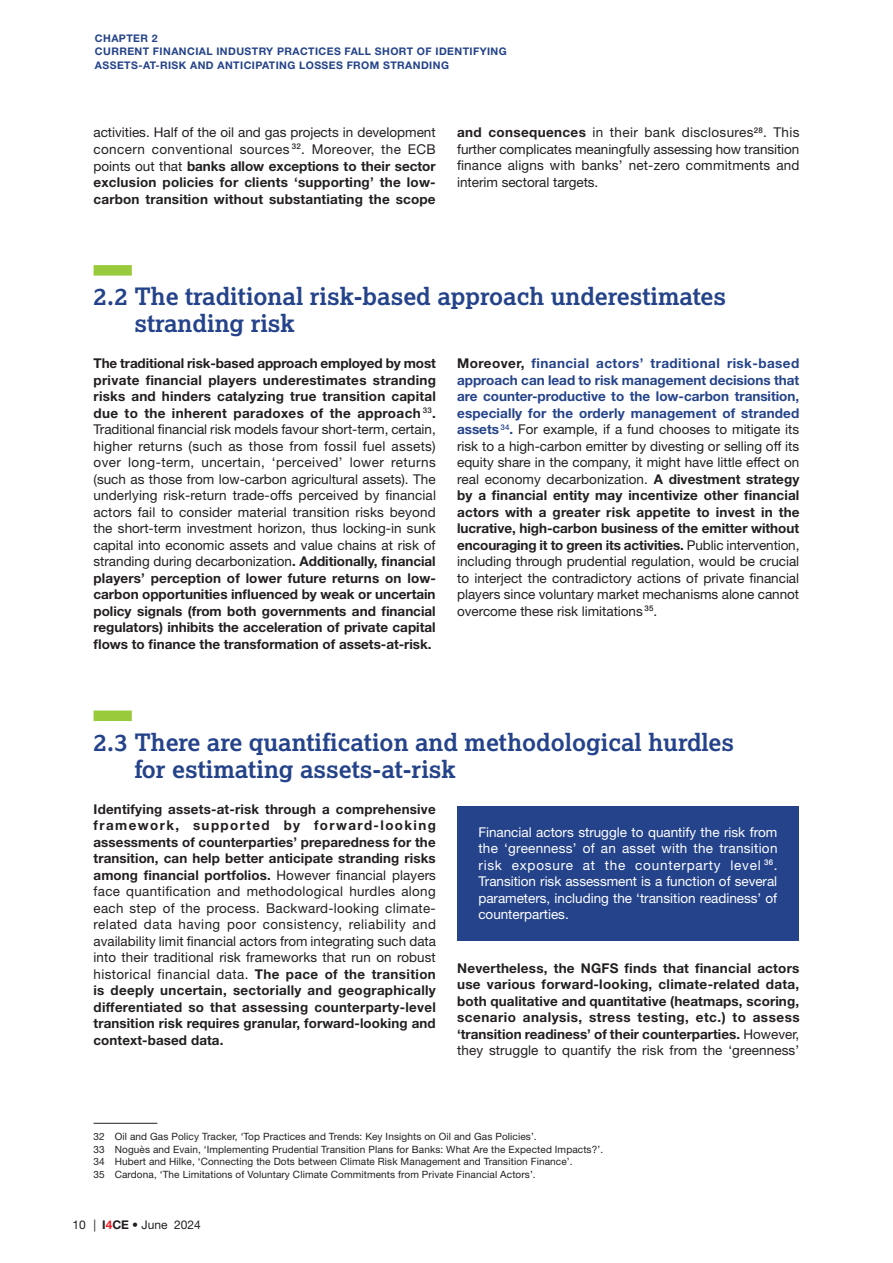
<style>
.page{position:relative;width:893px;height:1263px;background:#fff}
.page>*{position:absolute;margin:0;border:0;box-sizing:border-box;transform-origin:0 0}
.T2___SOMM2_3588__espAvt14{font:700 24px/27px "Lexia Da Ma";color:#24438a}
.P_3588{font:700 13.5px/16.5px "Helvetica Neue LT Std";letter-spacing:.01em;color:#231f20;text-align:justify}
.P_3588-2{font:13.5px/16.5px "Helvetica Neue LT Std";color:#231f20;text-align:justify}
.P_3588-3{font:13.5px/16.5px "Helvetica Neue LT Std";color:#fff;text-align:justify}
.t1{font:12px "Helvetica Neue LT Std";color:#231f20}
.t2{font:700 10.5px "Helvetica Neue LT Std";color:#24438a}
.RENVOI_Bas_de_page_ok{font:10.05px "Helvetica Neue LT Std";letter-spacing:.01em;color:#231f20}
.s1{font-weight:400}
.s2{font-weight:700}
.s3{font-weight:700;color:#24438a}
.s4{font-weight:700;color:#ee1d23}
</style>
<div class="page">
<hr style="left:94px;top:1123px;width:63px;height:1px;background:#231f20">
<div style="left:94px;top:265px;width:38px;height:11px;background:#99ca3b"></div>
<div style="left:94px;top:710px;width:38px;height:11px;background:#99ca3b"></div>
<div style="left:457px;top:806px;width:342px;height:134px;background:#24438a"></div>
<p class="t2" style="left:95px;top:31px;width:17px">Chapter</p>
<p class="t2" style="left:152px;top:31px;width:7px">2</p>
<p class="t2" style="left:95px;top:45px;width:17px">Current</p>
<p class="t2" style="left:153px;top:45px;width:8px">financial</p>
<p class="t2" style="left:216px;top:45px;width:9px">industry</p>
<p class="t2" style="left:277px;top:45px;width:8px">practices</p>
<p class="t2" style="left:345px;top:45px;width:8px">fall</p>
<p class="t2" style="left:375px;top:45px;width:9px">short</p>
<p class="t2" style="left:417px;top:45px;width:26px">of identifying</p>
<p class="t2" style="left:95px;top:58px;width:9px">assets</p>
<p class="t2" style="left:138px;top:58px;width:30px">-at-risk</p>
<p class="t2" style="left:190px;top:58px;width:9px">and</p>
<p class="t2" style="left:217px;top:58px;width:8px">anticipating</p>
<p class="t2" style="left:299px;top:58px;width:9px">losses</p>
<p class="t2" style="left:347px;top:58px;width:9px">from</p>
<p class="t2" style="left:383px;top:58px;width:9px">stranding</p>
<p class="P_3588" style="left:94px;top:124px;width:344px"><span class="s1">activities. Half of the oil and gas projects in development concern conventional sources</span> <sup>32</sup><span class="s1">. Moreover, the ECB points out that</span> banks allow exceptions to their sector exclusion policies for clients ‘supporting’ the low&shy;carbon transition without substantiating the scope</p>
<p class="P_3588-2" style="left:457px;top:124px;width:344px"><span class="s2">and consequences</span> in their bank disclosures<sup>28</sup>. This further complicates meaningfully assessing how transition finance aligns with banks’ net-zero commitments and interim sectoral targets.</p>
<p class="T2___SOMM2_3588__espAvt14" style="left:134px;top:283px;width:593px;text-indent:-41px">2.2 The traditional risk‑based approach underestimates stranding risk</p>
<p class="P_3588" style="left:94px;top:355px;width:344px">The traditional risk-based approach employed by most private financial players underestimates stranding risks and hinders catalyzing true transition capital due to the inherent paradoxes of the approach <sup>33</sup>.<br><span class="s1">Traditional financial risk models favour short-term, certain, higher returns (such as those from fossil fuel assets) over long-term, uncertain, ‘perceived’ lower returns (such as those from low-carbon agricultural assets). The underlying risk-return trade-offs perceived by financial actors fail to consider material transition risks beyond the short-term investment horizon, thus locking-in sunk capital into economic assets and value chains at risk of stranding during decarbonization</span>. Additionally, financial players’ perception of lower future returns on low&shy;carbon opportunities influenced by weak or uncertain policy signals (from both governments and financial regulators) inhibits the acceleration of private capital flows to finance the transformation of assets-at-risk.</p>
<p class="P_3588-2" style="left:457px;top:355px;width:344px"><span class="s2">Moreover,</span> <span class="s3">financial actors’ traditional risk-based approach can lead to risk management decisions that are counter-productive to the low-carbon transition, especially for the orderly management of stranded assets</span> <sup>34</sup><span class="s3">.</span> For example, if a fund chooses to mitigate its risk to a high-carbon emitter by divesting or selling off its equity share in the company, it might have little effect on real economy decarbonization. <span class="s2">A divestment strategy by a financial entity may incentivize other financial actors with a greater risk appetite to invest in the lucrative, high-carbon business of the emitter without encouraging it to green its activities.</span> Public intervention, including through prudential regulation, would be crucial to interject the contradictory actions of private financial players since voluntary market mechanisms alone cannot overcome these risk limitations <sup>35</sup>.</p>
<p class="T2___SOMM2_3588__espAvt14" style="left:134px;top:729px;width:601px;text-indent:-41px">2.3 There are quantification and methodological hurdles for estimating assets‑at‑risk</p>
<p class="P_3588" style="left:94px;top:800px;width:344px">Identifying assets-at-risk through a comprehensive framework, supported by forward-looking assessments of counterparties’ preparedness for the transition, can help better anticipate stranding risks among financial portfolios. <span class="s1">However financial players face quantification and methodological hurdles along each step of the process. Backward-looking climate&shy;related data having poor consistency, reliability and availability limit financial actors from integrating such data into their traditional risk frameworks that run on robust historical financial data.</span> The pace of the transition is deeply uncertain, sectorially and geographically differentiated so that assessing counterparty-level transition risk requires granular, forward-looking and context-based data.</p>
<p class="P_3588-3" style="left:478px;top:823px;width:301px">Financial actors struggle to quantify the risk from the ‘greenness’ of an asset with the transition risk exposure at the counterparty level <sup>36</sup>.<br>Transition risk assessment is a function of several parameters, including the ‘transition readiness’ of counterparties.</p>
<p class="P_3588" style="left:457px;top:959px;width:344px">Nevertheless, the NGFS finds that financial actors use various forward-looking, climate-related data, both qualitative and quantitative (heatmaps, scoring, scenario analysis, stress testing, etc.) to assess ‘transition readiness’ of their counterparties. <span class="s1">However, they struggle to quantify the risk from the ‘greenness’</span></p>
<p class="RENVOI_Bas_de_page_ok" style="left:94px;top:1130px;width:445px">32 Oil and Gas Policy Tracker, ‘Top Practices and Trends: Key Insights on Oil and Gas Policies’.</p>
<p class="RENVOI_Bas_de_page_ok" style="left:94px;top:1143px;width:511px">33 Noguès and Evain, ‘Implementing Prudential Transition Plans for Banks: What Are the Expected Impacts?’.</p>
<p class="RENVOI_Bas_de_page_ok" style="left:94px;top:1156px;width:480px">34 Hubert and Hilke, ‘Connecting the Dots between Climate Risk Management and Transition Finance’.</p>
<p class="RENVOI_Bas_de_page_ok" style="left:94px;top:1168px;width:444px">35 Cardona, ‘The Limitations of Voluntary Climate Commitments from Private Financial Actors’.</p>
<p class="t1" style="left:73px;top:1217px;width:130px">10 | <span class="s2">I</span><span class="s4">4</span><span class="s2">CE</span> • June 2024</p>
</div>
